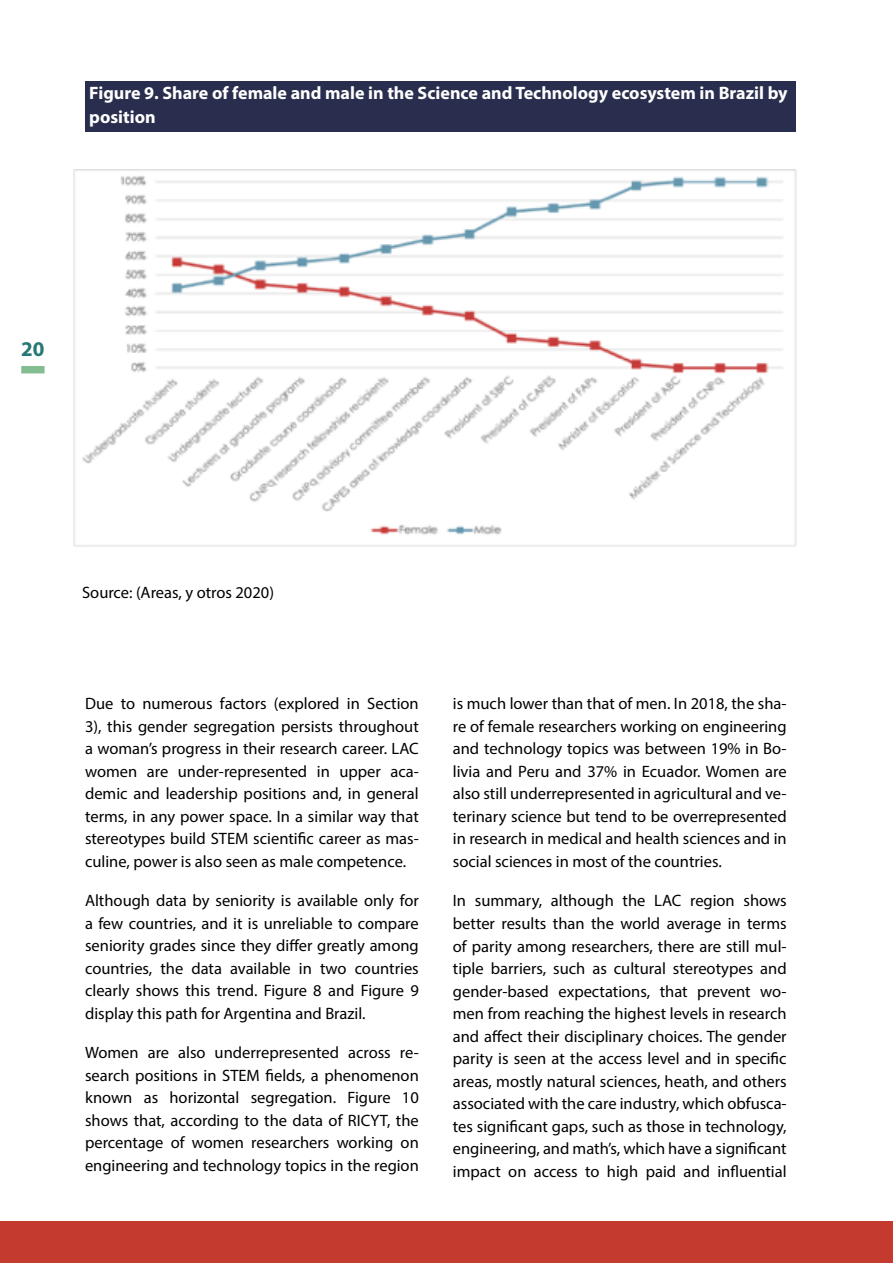
<style>
.page{position:relative;width:893px;height:1263px;background:#fff}
.page>*{position:absolute;margin:0;border:0;box-sizing:border-box;transform-origin:0 0}
.t1{font:700 21px "Myriad Pro";color:#277874}
.t2{font:700 18px/24px "Myriad Pro";color:#fff}
.t3{font:16.5px/22.5px "Myriad Pro";color:#000;text-align:justify}
</style>
<div class="page">
<div style="left:0;top:1221px;width:893px;height:42px;background:#c43a2e"></div>
<div style="left:21px;top:366px;width:24px;height:7px;background:#84bd8f"></div>
<div style="left:85px;top:81px;width:710px;height:50px;background:#2a2e4e"></div>
<img style="left:74px;top:170px;width:723px;height:376px">
<p class="t2" style="left:89px;top:80px;width:700px">Figure 9. Share of female and male in the Science and Technology ecosystem in Brazil by position</p>
<p class="t1" style="left:21px;top:335px;width:25px">20</p>
<p class="t3" style="left:82px;top:581px;width:194px">Source: (Areas, y otros 2020)</p>
<p class="t3" style="left:85px;top:692px;width:335px">Due to numerous factors (explored in Section 3), this gender segregation persists throughout a woman’s progress in their research career. LAC women are under-represented in upper aca&shy;demic and leadership positions and, in general terms, in any power space. In a similar way that stereotypes build STEM scientific career as mas&shy;culine, power is also seen as male competence.</p>
<p class="t3" style="left:85px;top:889px;width:335px">Although data by seniority is available only for a few countries, and it is unreliable to compare seniority grades since they differ greatly among countries, the data available in two countries clearly shows this trend. Figure 8 and Figure 9 display this path for Argentina and Brazil.</p>
<p class="t3" style="left:85px;top:1041px;width:335px">Women are also underrepresented across re&shy;search positions in STEM fields, a phenomenon known as horizontal segregation. Figure 10 shows that, according to the data of RICYT, the percentage of women researchers working on engineering and technology topics in the region</p>
<p class="t3" style="left:453px;top:692px;width:335px">is much lower than that of men. In 2018, the sha&shy;re of female researchers working on engineering and technology topics was between 19% in Bo&shy;livia and Peru and 37% in Ecuador. Women are also still underrepresented in agricultural and ve&shy;terinary science but tend to be overrepresented in research in medical and health sciences and in social sciences in most of the countries.</p>
<p class="t3" style="left:453px;top:889px;width:335px">In summary, although the LAC region shows better results than the world average in terms of parity among researchers, there are still mul&shy;tiple barriers, such as cultural stereotypes and gender-based expectations, that prevent wo&shy;men from reaching the highest levels in research and affect their disciplinary choices. The gender parity is seen at the access level and in specific areas, mostly natural sciences, heath, and others associated with the care industry, which obfusca&shy;tes significant gaps, such as those in technology, engineering, and math’s, which have a significant impact on access to high paid and influential</p>
</div>
